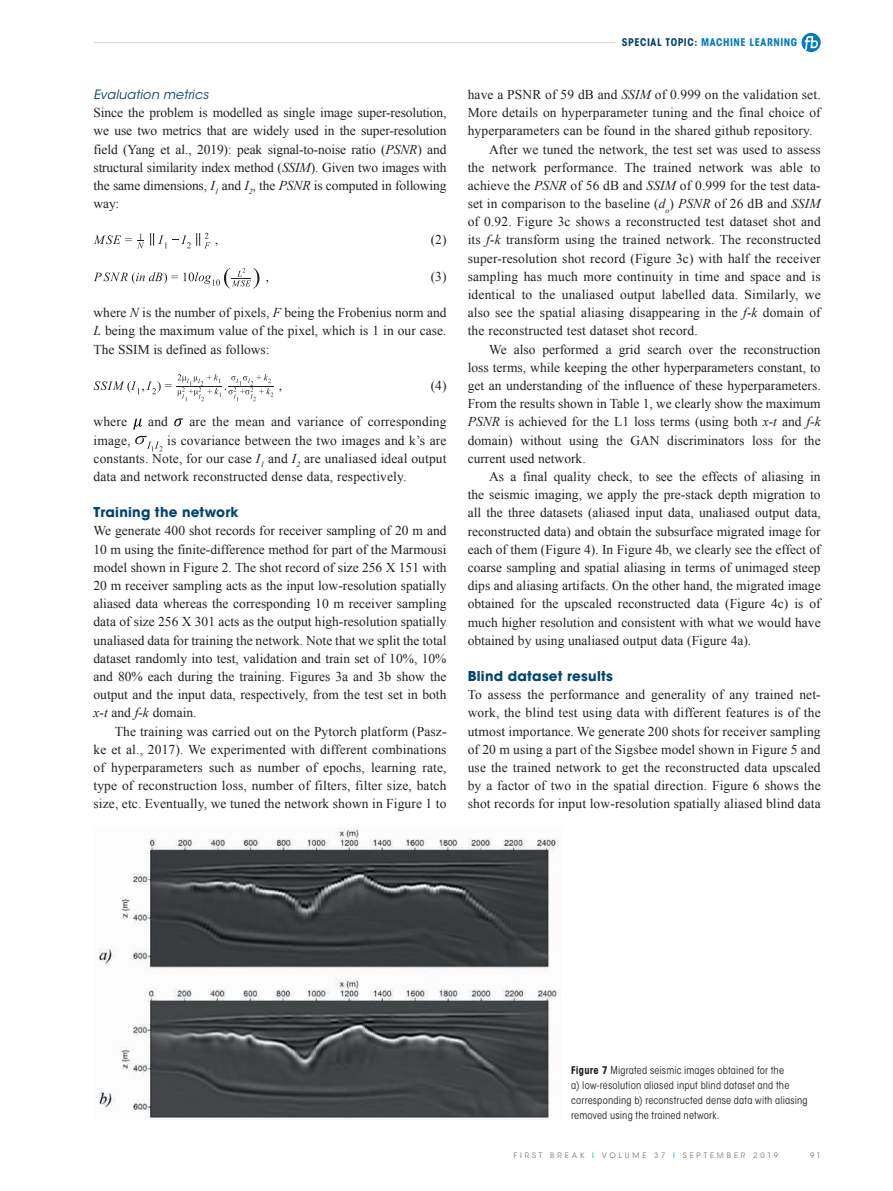
<style>
.page{position:relative;width:893px;height:1191px;background:#fff}
.page>*{position:absolute;margin:0;border:0;box-sizing:border-box;transform-origin:0 0}
.t1{font:13.5px/18.1px "Times New Roman";color:#231f20;text-align:justify}
.t2{font:700 13.5px "ITC Avant Garde Std";letter-spacing:.02em;color:#004670}
.t3{font:italic 12.75px "ITC Avant Garde Std";letter-spacing:.01em;color:#004670}
.t4{font:condensed 10.5px/15px "ITC Avant Garde Std";letter-spacing:.015em;color:#231f20}
.t5{font:700 condensed 10.5px "ITC Avant Garde Std";letter-spacing:.055em;color:#007ac2}
.t6{font:7.5px "ITC Avant Garde Std";letter-spacing:.385em;color:#787a7d}
.s1{font-style:italic}
.s2{color:#004670}
.s3{font-weight:700}
.s4{color:#1c8acb}
</style>
<div class="page">
<hr style="left:94px;top:42px;width:522px;height:1px;background:#d1d2d4">
<svg style="left:801px;top:33px;width:20px;height:19px"></svg>
<svg style="left:94px;top:234px;width:50px;height:14px"></svg>
<svg style="left:150px;top:233px;width:60px;height:15px"></svg>
<svg style="left:94px;top:268px;width:165px;height:21px"></svg>
<svg style="left:94px;top:381px;width:78px;height:13px"></svg>
<hr style="left:177px;top:386px;width:45px;height:1px;background:#231f20">
<svg style="left:178px;top:374px;width:95px;height:27px"></svg>
<hr style="left:228px;top:386px;width:46px;height:1px;background:#231f20">
<svg style="left:133px;top:419px;width:9px;height:11px"></svg>
<svg style="left:174px;top:418px;width:9px;height:8px"></svg>
<svg style="left:135px;top:436px;width:28px;height:15px"></svg>
<img style="left:98px;top:827px;width:463px;height:292px">
<p class="t3" style="left:94px;top:87px;width:116px">Evaluation metrics</p>
<p class="t1" style="left:94px;top:103px;width:355px">Since the problem is modelled as single image super-resolution, we use two metrics that are widely used in the super-resolution field (Yang et al., 2019): peak signal-to-noise ratio (<span class="s1">PSNR</span>) and structural similarity index method (<span class="s1">SSIM</span>). Given two images with the same dimensions, <span class="s1">I</span><sub>1</sub> and <span class="s1">I</span><sub>2</sub>, the <span class="s1">PSNR</span> is computed in following way:</p>
<p class="t1" style="left:431px;top:231px;width:17px">(2)</p>
<p class="t1" style="left:431px;top:267px;width:17px">(3)</p>
<p class="t1" style="left:94px;top:303px;width:354px">where <span class="s1">N</span> is the number of pixels, <span class="s1">F</span> being the Frobenius norm and <span class="s1">L</span> being the maximum value of the pixel, which is 1 in our case.<br>The SSIM is defined as follows:</p>
<p class="t1" style="left:431px;top:376px;width:17px">(4)</p>
<p class="t1" style="left:94px;top:412px;width:35px">where</p>
<p class="t1" style="left:148px;top:412px;width:21px">and</p>
<p class="t1" style="left:189px;top:412px;width:259px">are the mean and variance of corresponding</p>
<p class="t1" style="left:94px;top:431px;width:39px">image,</p>
<p class="t1" style="left:94px;top:431px;width:354px;text-indent:74px">is covariance between the two images and k’s are constants. Note, for our case <span class="s1">I</span><sub>1</sub> and <span class="s1">I</span><sub>2</sub> are unaliased ideal output data and network reconstructed dense data, respectively.</p>
<p class="t2" style="left:94px;top:503px;width:147px">Training the network</p>
<p class="t1" style="left:94px;top:521px;width:354px">We generate 400 shot records for receiver sampling of 20 m and 10 m using the finite-difference method for part of the Marmousi model shown in Figure 2. The shot record of size 256 X 151 with 20 m receiver sampling acts as the input low-resolution spatially aliased data whereas the corresponding 10 m receiver sampling data of size 256 X 301 acts as the output high-resolution spatially unaliased data for training the network. Note that we split the total dataset randomly into test, validation and train set of 10%, 10% and 80% each during the training. Figures 3a and 3b show the output and the input data, respectively, from the test set in both <span class="s1">x-t</span> and <span class="s1">f-k</span> domain.</p>
<p class="t1" style="left:94px;top:721px;width:354px;text-indent:21px">The training was carried out on the Pytorch platform (Pasz&shy;ke et al., 2017). We experimented with different combinations of hyperparameters such as number of epochs, learning rate, type of reconstruction loss, number of filters, filter size, batch size, etc. Eventually, we tuned the network shown in Figure 1 to</p>
<p class="t5" style="left:622px;top:36px;width:177px"><span class="s2">SPECIAL TOPIC:</span> MACHINE LEARNING</p>
<p class="t1" style="left:468px;top:85px;width:354px">have a PSNR of 59 dB and <span class="s1">SSIM</span> of 0.999 on the validation set.</p>
<p class="t1" style="left:468px;top:103px;width:354px">More details on hyperparameter tuning and the final choice of</p>
<p class="t1" style="left:468px;top:122px;width:346px">hyperparameters can be found in the shared github repository.</p>
<p class="t1" style="left:489px;top:140px;width:333px">After we tuned the network, the test set was used to assess</p>
<p class="t1" style="left:468px;top:158px;width:354px">the network performance. The trained network was able to</p>
<p class="t1" style="left:468px;top:176px;width:354px">achieve the <span class="s1">PSNR</span> of 56 dB and <span class="s1">SSIM</span> of 0.999 for the test data-</p>
<p class="t1" style="left:468px;top:194px;width:354px">set in comparison to the baseline (<span class="s1">d</span><sub>o</sub>) <span class="s1">PSNR</span> of 26 dB and <span class="s1">SSIM</span></p>
<p class="t1" style="left:468px;top:212px;width:354px">of 0.92. Figure 3c shows a reconstructed test dataset shot and</p>
<p class="t1" style="left:468px;top:231px;width:354px">its <span class="s1">f-k</span> transform using the trained network. The reconstructed</p>
<p class="t1" style="left:468px;top:249px;width:354px">super-resolution shot record (Figure 3c) with half the receiver</p>
<p class="t1" style="left:468px;top:267px;width:354px">sampling has much more continuity in time and space and is</p>
<p class="t1" style="left:468px;top:285px;width:354px">identical to the unaliased output labelled data. Similarly, we</p>
<p class="t1" style="left:468px;top:303px;width:354px">also see the spatial aliasing disappearing in the <span class="s1">f-k</span> domain of</p>
<p class="t1" style="left:468px;top:322px;width:232px">the reconstructed test dataset shot record.</p>
<p class="t1" style="left:489px;top:340px;width:333px">We also performed a grid search over the reconstruction</p>
<p class="t1" style="left:468px;top:358px;width:354px">loss terms, while keeping the other hyperparameters constant, to</p>
<p class="t1" style="left:468px;top:376px;width:354px">get an understanding of the influence of these hyperparameters.</p>
<p class="t1" style="left:468px;top:394px;width:354px">From the results shown in Table 1, we clearly show the maximum</p>
<p class="t1" style="left:468px;top:412px;width:354px"><span class="s1">PSNR</span> is achieved for the L1 loss terms (using both <span class="s1">x-t</span> and <span class="s1">f-k</span></p>
<p class="t1" style="left:468px;top:431px;width:354px">domain) without using the GAN discriminators loss for the</p>
<p class="t1" style="left:468px;top:449px;width:120px">current used network.</p>
<p class="t1" style="left:489px;top:467px;width:333px">As a final quality check, to see the effects of aliasing in</p>
<p class="t1" style="left:468px;top:485px;width:354px">the seismic imaging, we apply the pre-stack depth migration to</p>
<p class="t1" style="left:468px;top:503px;width:354px">all the three datasets (aliased input data, unaliased output data,</p>
<p class="t1" style="left:468px;top:522px;width:354px">reconstructed data) and obtain the subsurface migrated image for</p>
<p class="t1" style="left:468px;top:540px;width:354px">each of them (Figure 4). In Figure 4b, we clearly see the effect of</p>
<p class="t1" style="left:468px;top:558px;width:354px">coarse sampling and spatial aliasing in terms of unimaged steep</p>
<p class="t1" style="left:468px;top:576px;width:354px">dips and aliasing artifacts. On the other hand, the migrated image</p>
<p class="t1" style="left:468px;top:594px;width:354px">obtained for the upscaled reconstructed data (Figure 4c) is of</p>
<p class="t1" style="left:468px;top:612px;width:354px">much higher resolution and consistent with what we would have</p>
<p class="t1" style="left:468px;top:631px;width:285px">obtained by using unaliased output data (Figure 4a).</p>
<p class="t2" style="left:468px;top:667px;width:147px">Blind dataset results</p>
<p class="t1" style="left:468px;top:685px;width:354px">To assess the performance and generality of any trained net&shy;work, the blind test using data with different features is of the utmost importance. We generate 200 shots for receiver sampling of 20 m using a part of the Sigsbee model shown in Figure 5 and use the trained network to get the reconstructed data upscaled by a factor of two in the spatial direction. Figure 6 shows the shot records for input low-resolution spatially aliased blind data</p>
<p class="t4" style="left:571px;top:1062px;width:238px"><span class="s3">Figure 7</span> Migrated seismic images obtained for the<br>a) low-resolution aliased input blind dataset and the corresponding b) reconstructed dense data with aliasing removed using the trained network.</p>
<p class="t6" style="left:514px;top:1151px;width:266px">FIRST BREAK <span class="s4">I</span> VOLUME 37 <span class="s4">I</span> SEPTEMBER 2019</p>
<p class="t6" style="left:810px;top:1151px;width:12px">9 1</p>
</div>
